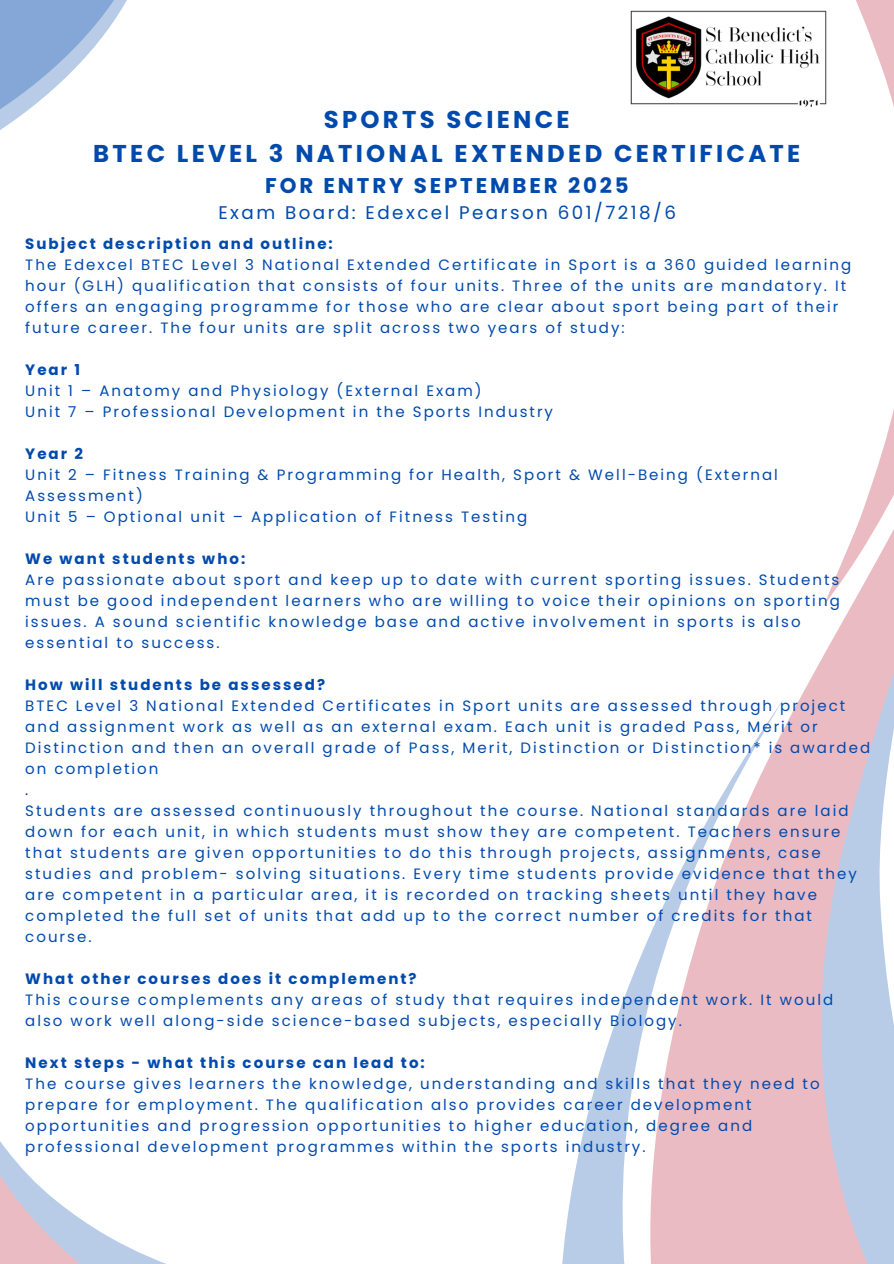
<style>
.page{position:relative;width:894px;height:1264px;background:#fff}
.page>*{position:absolute;margin:0;border:0;box-sizing:border-box;transform-origin:0 0}
.t1{font:700 24.3px/33.8px "Poppins";letter-spacing:.135em;color:#004aad;text-align:center}
.t2{font:700 21.3px "Poppins";letter-spacing:.135em;color:#004aad}
.t3{font:18.3px "Poppins";letter-spacing:.135em;color:#004aad}
.t4{font:15px/21px "Poppins";letter-spacing:.135em;color:#004aad}
.t5{font:700 15px "Poppins";letter-spacing:.135em;color:#004aad}
</style>
<div class="page">
<svg style="left:0;top:1141px;width:163px;height:122px"></svg>
<img style="left:630px;top:10px;width:6px;height:95px">
<svg style="left:0;top:0;width:127px;height:130px"></svg>
<svg style="left:636px;top:10px;width:147px;height:95px"></svg>
<svg style="left:562px;top:1106px;width:28px;height:157px;fill:#b8cce8"></svg>
<svg style="left:783px;top:0;width:110px;height:107px"></svg>
<svg style="left:590px;top:413px;width:303px;height:850px"></svg>
<p class="t1" style="left:93px;top:103px;width:708px">SPORTS SCIENCE<br>BTEC LEVEL 3 NATIONAL EXTENDED CERTIFICATE</p>
<p class="t2" style="left:265px;top:170px;width:365px">FOR ENTRY SEPTEMBER 2025</p>
<p class="t3" style="left:218px;top:199px;width:459px">Exam Board: Edexcel Pearson 601/7218/6</p>
<p class="t5" style="left:25px;top:233px;width:309px">Subject description and outline:</p>
<h1 class="t4" style="left:25px;top:254px;width:827px">The Edexcel BTEC Level 3 National Extended Certificate in Sport is a 360 guided learning hour (GLH) qualification that consists of four units. Three of the units are mandatory. It offers an engaging programme for those who are clear about sport being part of their future career. The four units are split across two years of study:</h1>
<p class="t5" style="left:25px;top:359px;width:56px">Year 1</p>
<p class="t4" style="left:25px;top:380px;width:458px">Unit 1 – Anatomy and Physiology (External Exam)</p>
<p class="t4" style="left:25px;top:401px;width:529px">Unit 7 – Professional Development in the Sports Industry</p>
<p class="t5" style="left:25px;top:443px;width:59px">Year 2</p>
<p class="t4" style="left:25px;top:464px;width:754px">Unit 2 – Fitness Training &amp; Programming for Health, Sport &amp; Well-Being (External<br>Assessment)</p>
<p class="t4" style="left:25px;top:506px;width:503px">Unit 5 – Optional unit – Application of Fitness Testing</p>
<p class="t5" style="left:25px;top:548px;width:221px">We want students who:</p>
<p class="t4" style="left:25px;top:569px;width:815px">Are passionate about sport and keep up to date with current sporting issues. Students must be good independent learners who are willing to voice their opinions on sporting issues. A sound scientific knowledge base and active involvement in sports is also essential to success.</p>
<p class="t5" style="left:25px;top:674px;width:301px">How will students be assessed?</p>
<p class="t4" style="left:25px;top:695px;width:846px">BTEC Level 3 National Extended Certificates in Sport units are assessed through project and assignment work as well as an external exam. Each unit is graded Pass, Merit or Distinction and then an overall grade of Pass, Merit, Distinction or Distinction* is awarded on completion</p>
<p class="t4" style="left:25px;top:779px;width:5px">.</p>
<p class="t4" style="left:25px;top:800px;width:832px">Students are assessed continuously throughout the course. National standards are laid down for each unit, in which students must show they are competent. Teachers ensure that students are given opportunities to do this through projects, assignments, case studies and problem- solving situations. Every time students provide evidence that they are competent in a particular area, it is recorded on tracking sheets until they have completed the full set of units that add up to the correct number of credits for that course.</p>
<p class="t5" style="left:25px;top:968px;width:393px">What other courses does it complement?</p>
<p class="t4" style="left:25px;top:989px;width:809px">This course complements any areas of study that requires independent work. It would also work well along-side science-based subjects, especially Biology.</p>
<p class="t5" style="left:25px;top:1052px;width:401px">Next steps - what this course can lead to:</p>
<p class="t4" style="left:25px;top:1073px;width:795px">The course gives learners the knowledge, understanding and skills that they need to prepare for employment. The qualification also provides career development opportunities and progression opportunities to higher education, degree and professional development programmes within the sports industry.</p>
</div>
